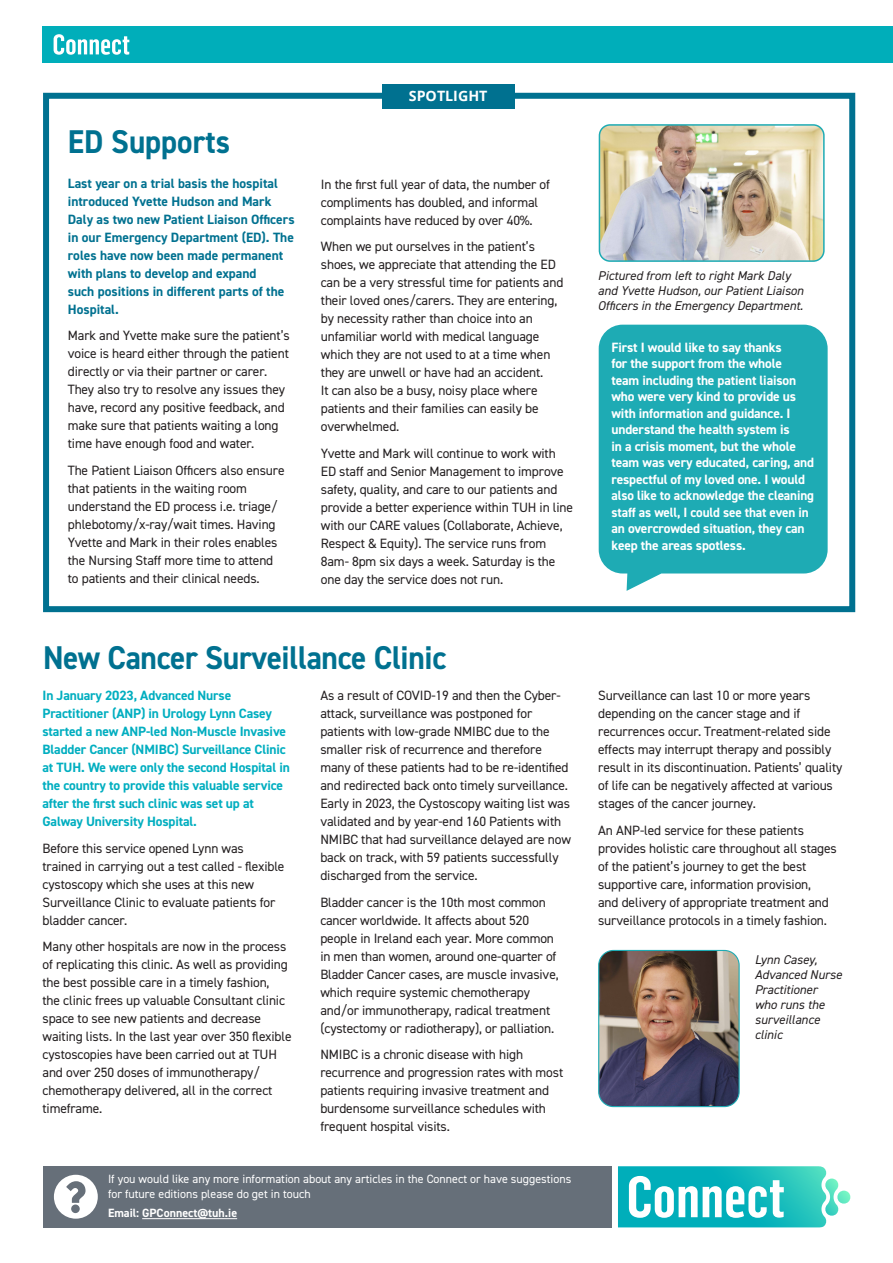
<style>
.page{position:relative;width:893px;height:1263px;background:#fff}
.page>*{position:absolute;margin:0;border:0;box-sizing:border-box;transform-origin:0 0}
.t1{font:700 33px "DIN2014";letter-spacing:-.01em;color:#007190;scale:.95 1}
.t2{font:700 33px "DIN2014";letter-spacing:-.01em;color:#007190;scale:.94 1}
.t3{font:700 14.25px "Open Sans";color:#fff}
.t4{font:13.5px/18px "DIN2014";letter-spacing:-.01em;color:#231f20}
.t5{font:700 13.5px/16.5px "DIN2014";letter-spacing:-.01em;color:#fff}
.t6{font:700 13.5px/18px "DIN2014";letter-spacing:-.01em;color:#00aec0}
.t7{font:700 13.5px/18px "DIN2014";color:#007190}
.t8{font:italic 12.75px/15px "DIN2014";color:#231f20}
.t9{font:12px/15px "DIN2014";color:#fff}
.t10{font:700 12px "DIN2014";color:#fff}
</style>
<div class="page">
<div style="left:43px;top:93px;width:812px;height:519px;border:6px solid #007190"></div>
<div style="left:382px;top:84px;width:132px;height:24px;background:#007190"></div>
<div style="left:43px;top:1166px;width:568px;height:61px;background:#666f79"></div>
<hr style="left:142px;top:1218px;width:95px;height:1px;background:#fff">
<div style="left:54px;top:1175px;width:44px;height:44px;background:#fff;border-radius:50%"></div>
<svg style="left:66px;top:1181px;width:20px;height:22px"></svg>
<div style="left:71px;top:1204px;width:9px;height:9px;background:#666f79;border-radius:50%"></div>
<svg style="left:618px;top:1166px;width:233px;height:61px"></svg>
<div style="left:43px;top:26px;width:850px;height:37px;background:#00aeba"></div>
<svg style="left:54px;top:34px;width:75px;height:21px"></svg>
<svg style="left:599px;top:325px;width:229px;height:266px;background:#2db0b9"></svg>
<img style="left:599px;top:126px;width:223px;height:134px">
<div style="left:599px;top:124px;width:226px;height:138px;border:2px solid #1eabb4;border-radius:11px"></div>
<img style="left:600px;top:950px;width:138px;height:155px">
<div style="left:598px;top:950px;width:142px;height:157px;border:1px solid #1eabb4;border-radius:15px"></div>
<h1 class="t2" style="left:68px;top:120px;width:174px">ED Supports</h1>
<p class="t7" style="left:68px;top:174px;width:228px">Last year on a trial basis the hospital introduced Yvette Hudson and Mark Daly as two new Patient Liaison Officers in our Emergency Department (ED). The roles have now been made permanent with plans to develop and expand<br>such positions in different parts of the Hospital.</p>
<p class="t4" style="left:68px;top:326px;width:223px">Mark and Yvette make sure the patient’s voice is heard either through the patient directly or via their partner or carer.<br>They also try to resolve any issues they have, record any positive feedback, and make sure that patients waiting a long time have enough food and water.</p>
<p class="t4" style="left:68px;top:461px;width:218px">The Patient Liaison Officers also ensure that patients in the waiting room understand the ED process i.e. triage/ phlebotomy/x-ray/wait times. Having Yvette and Mark in their roles enables the Nursing Staff more time to attend to patients and their clinical needs.</p>
<p class="t3" style="left:409px;top:86px;width:80px">SPOTLIGHT</p>
<p class="t4" style="left:321px;top:175px;width:231px">In the first full year of data, the number of compliments has doubled, and informal complaints have reduced by over 40%.</p>
<p class="t4" style="left:321px;top:237px;width:244px">When we put ourselves in the patient’s shoes, we appreciate that attending the ED can be a very stressful time for patients and their loved ones/carers. They are entering, by necessity rather than choice into an unfamiliar world with medical language which they are not used to at a time when they are unwell or have had an accident.<br>It can also be a busy, noisy place where patients and their families can easily be overwhelmed.</p>
<p class="t4" style="left:321px;top:444px;width:254px">Yvette and Mark will continue to work with ED staff and Senior Management to improve safety, quality, and care to our patients and provide a better experience within TUH in line with our CARE values (Collaborate, Achieve, Respect &amp; Equity). The service runs from 8am- 8pm six days a week. Saturday is the one day the service does not run.</p>
<h1 class="t1" style="left:43px;top:636px;width:426px">New Cancer Surveillance Clinic</h1>
<p class="t6" style="left:43px;top:686px;width:249px">In January 2023, Advanced Nurse Practitioner (ANP) in Urology Lynn Casey started a new ANP-led Non-Muscle Invasive Bladder Cancer (NMIBC) Surveillance Clinic at TUH. We were only the second Hospital in the country to provide this valuable service after the first such clinic was set up at Galway University Hospital.</p>
<p class="t4" style="left:43px;top:839px;width:243px">Before this service opened Lynn was trained in carrying out a test called - flexible cystoscopy which she uses at this new Surveillance Clinic to evaluate patients for bladder cancer.</p>
<p class="t4" style="left:43px;top:937px;width:251px">Many other hospitals are now in the process of replicating this clinic. As well as providing the best possible care in a timely fashion,<br>the clinic frees up valuable Consultant clinic space to see new patients and decrease waiting lists. In the last year over 350 flexible cystoscopies have been carried out at TUH and over 250 doses of immunotherapy/ chemotherapy delivered, all in the correct timeframe.</p>
<p class="t4" style="left:320px;top:686px;width:252px">As a result of COVID-19 and then the Cyber&shy;attack, surveillance was postponed for patients with low-grade NMIBC due to the smaller risk of recurrence and therefore many of these patients had to be re-identified and redirected back onto timely surveillance.<br>Early in 2023, the Cystoscopy waiting list was validated and by year-end 160 Patients with NMIBC that had surveillance delayed are now back on track, with 59 patients successfully discharged from the service.</p>
<p class="t4" style="left:320px;top:893px;width:240px">Bladder cancer is the 10th most common cancer worldwide. It affects about 520 people in Ireland each year. More common in men than women, around one-quarter of Bladder Cancer cases, are muscle invasive, which require systemic chemotherapy and/or immunotherapy, radical treatment (cystectomy or radiotherapy), or palliation.</p>
<p class="t4" style="left:320px;top:1045px;width:244px">NMIBC is a chronic disease with high recurrence and progression rates with most patients requiring invasive treatment and burdensome surveillance schedules with frequent hospital visits.</p>
<p class="t9" style="left:108px;top:1171px;width:465px">If you would like any more information about any articles in the Connect or have suggestions for future editions please do get in touch</p>
<p class="t10" style="left:108px;top:1205px;width:131px">Email: GPConnect@tuh.ie</p>
<p class="t8" style="left:598px;top:268px;width:207px">Pictured from left to right Mark Daly and Yvette Hudson, our Patient Liaison<br>Officers in the Emergency Department.</p>
<p class="t5" style="left:611px;top:339px;width:204px">First I would like to say thanks<br>for the support from the whole<br>team including the patient liaison who were very kind to provide us with information and guidance. I understand the health system is<br>in a crisis moment, but the whole team was very educated, caring, and respectful of my loved one. I would also like to acknowledge the cleaning staff as well, I could see that even in an overcrowded situation, they can keep the areas spotless.</p>
<p class="t4" style="left:598px;top:686px;width:246px">Surveillance can last 10 or more years depending on the cancer stage and if recurrences occur. Treatment-related side effects may interrupt therapy and possibly result in its discontinuation. Patients’ quality of life can be negatively affected at various stages of the cancer journey.</p>
<p class="t4" style="left:598px;top:821px;width:240px">An ANP-led service for these patients provides holistic care throughout all stages of the patient’s journey to get the best supportive care, information provision,<br>and delivery of appropriate treatment and surveillance protocols in a timely fashion.</p>
<p class="t8" style="left:755px;top:952px;width:89px">Lynn Casey,<br>Advanced Nurse<br>Practitioner who runs the surveillance clinic</p>
</div>
